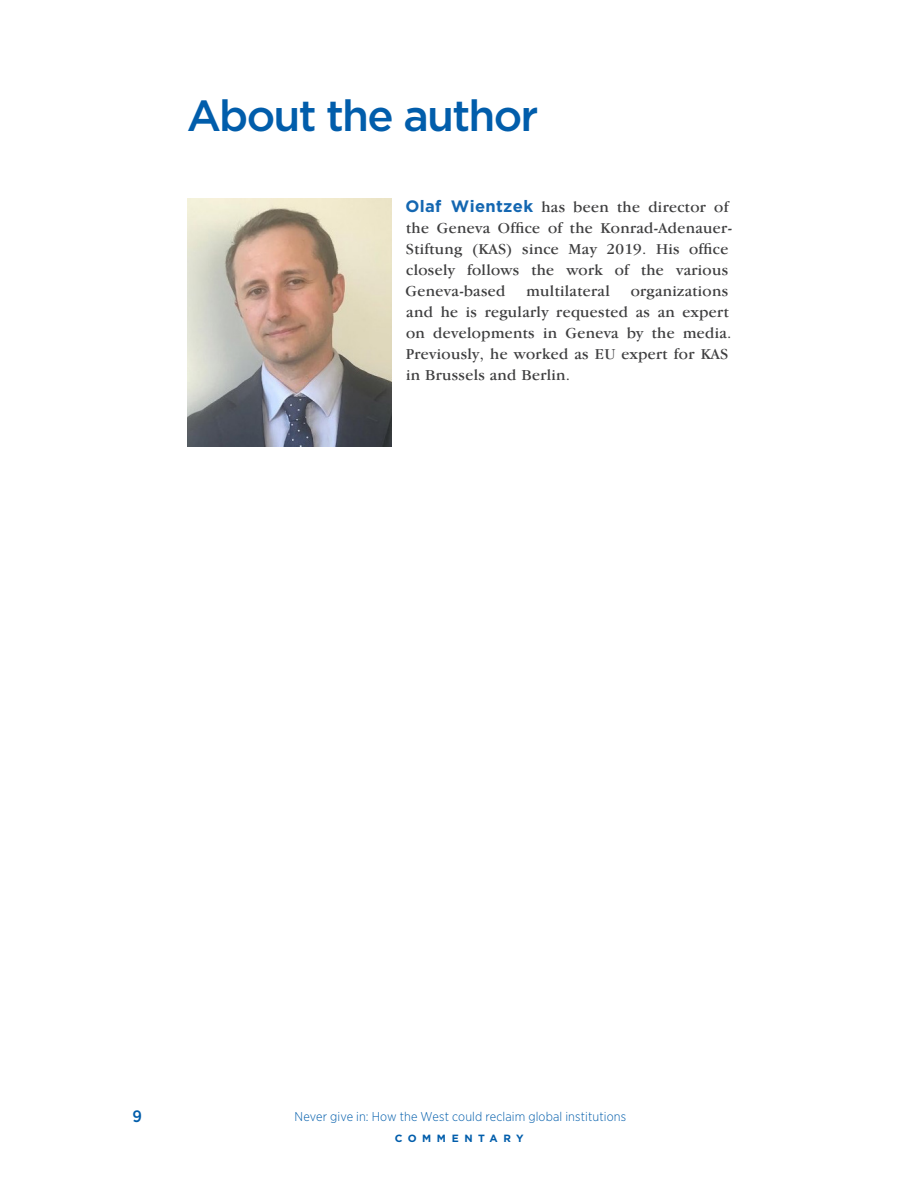
<style>
.page{position:relative;width:918px;height:1188px;background:#fff}
.page>*{position:absolute;margin:0;border:0;box-sizing:border-box;transform-origin:0 0}
.H-1{font:500 43.5px "Gotham";letter-spacing:-.04em;color:#015dab}
.t1{font:500 16.5px "Gotham Narrow";color:#015dab}
.Body_garamond_10_5_1{font:15.75px/21px "Garamond IT Cby BT";letter-spacing:.02em;color:#3e3e3f}
.t2{font:300 12.75px "Gotham Narrow";letter-spacing:.005em;color:#015dab}
.t3{font:700 10.5px "Gotham";letter-spacing:.52em;color:#015dab}
.s1{font-family:"Gotham";font-weight:700;font-size:16.5px;color:#1467b1}
</style>
<div class="page">
<img style="left:188px;top:199px;width:204px;height:247px">
<p class="H-1" style="left:187px;top:91px;width:353px">About the author</p>
<p class="Body_garamond_10_5_1" style="left:405px;top:197px;width:328px"><span class="s1">Olaf Wientzek</span> has been the director of the Geneva Office of the Konrad-Adenauer-Stiftung (KAS) since May 2019. His office closely follows the work of the various Geneva-based</p>
<p class="Body_garamond_10_5_1" style="left:526px;top:281px;width:85px">multilateral</p>
<p class="Body_garamond_10_5_1" style="left:406px;top:281px;width:327px;text-indent:225px">organizations and he is regularly requested as an expert on developments in Geneva by the media.<br>Previously, he worked as EU expert for KAS in Brussels and Berlin.</p>
<p class="t1" style="left:132px;top:1106px;width:11px">9</p>
<p class="t2" style="left:295px;top:1109px;width:333px">Never give in: How the West could reclaim global institutions</p>
<p class="t3" style="left:395px;top:1132px;width:130px">COMMENTARY</p>
</div>
